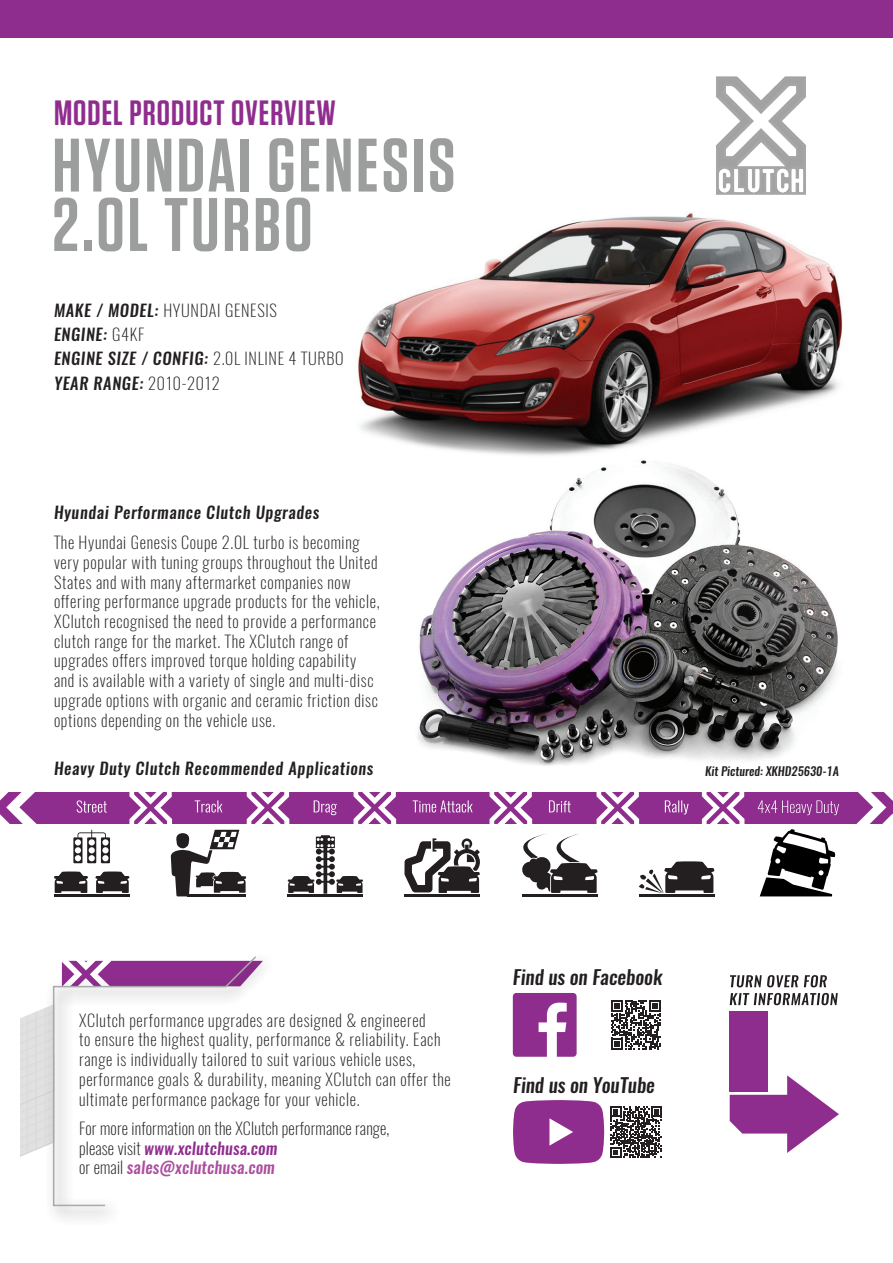
<style>
.page{position:relative;width:893px;height:1263px;background:#fff}
.page>*{position:absolute;margin:0;border:0;box-sizing:border-box;transform-origin:0 0}
.t1{font:600 75.6px/59.4px "Tungsten";letter-spacing:.04em;color:#9c9e9e}
.t2{font:600 35.1px "Tungsten";letter-spacing:.03em;color:#8f2d8e}
.t3{font:italic 500 19.5px "Oswald";color:#231f20}
.t4{font:200 16.5px/19.6px "Oswald";letter-spacing:.04em;color:#231f20}
.t5{font:italic 500 16.5px/24.2px "Oswald";letter-spacing:.04em;color:#231f20}
.t6{font:200 16.5px/19.5px "Oswald";letter-spacing:.01em;color:#231f20}
.t7{font:italic 500 12px "Oswald";color:#231f20}
.s1{font-weight:200;font-style:normal}
.s2{font-weight:500;font-style:italic;color:#8f2d8e}
.s3{font-weight:500;font-style:italic;color:#ab4f9e}
</style>
<div class="page">
<img style="left:358px;top:212px;width:485px;height:236px">
<div style="left:0;top:792px;width:893px;height:31px;background:#8f2d8e"></div>
<div style="left:0;top:0;width:893px;height:38px;background:#8f2d8e"></div>
<svg style="left:850px;top:792px;width:43px;height:32px"></svg>
<svg style="left:0;top:792px;width:43px;height:32px"></svg>
<img style="left:20px;top:1114px;width:25px;height:43px">
<div style="left:45px;top:950px;width:229px;height:276px;background:#231f20;opacity:.89"></div>
<svg style="left:52px;top:955px;width:206px;height:252px"></svg>
<svg style="left:730px;top:993px;width:108px;height:12px"></svg>
<svg style="left:730px;top:975px;width:97px;height:12px"></svg>
<svg style="left:730px;top:1075px;width:109px;height:78px"></svg>
<div style="left:730px;top:1011px;width:38px;height:80px;background:#8f2d8e"></div>
<svg style="left:513px;top:1100px;width:91px;height:64px;background:#9c459b"></svg>
<svg style="left:610px;top:1106px;width:52px;height:52px"></svg>
<svg style="left:513px;top:993px;width:64px;height:64px"></svg>
<svg style="left:611px;top:1000px;width:50px;height:50px"></svg>
<img style="left:716px;top:76px;width:90px;height:119px">
<svg style="left:758px;top:800px;width:81px;height:15px"></svg>
<svg style="left:404px;top:838px;width:76px;height:59px"></svg>
<hr style="left:639px;top:894px;width:75px;height:2px;background:#231f20">
<hr style="left:522px;top:894px;width:76px;height:2px;background:#231f20">
<svg style="left:760px;top:829px;width:75px;height:67px"></svg>
<svg style="left:54px;top:792px;width:342px;height:104px"></svg>
<svg style="left:413px;top:800px;width:60px;height:12px"></svg>
<svg style="left:489px;top:792px;width:255px;height:101px"></svg>
<img style="left:417px;top:448px;width:421px;height:318px">
<h2 class="t2" style="left:54px;top:94px;width:283px">MODEL PRODUCT OVERVIEW</h2>
<h1 class="t1" style="left:52px;top:137px;width:404px">HYUNDAI GENESIS<br>2.0L TURBO</h1>
<p class="t5" style="left:54px;top:299px;width:291px">MAKE / MODEL: <span class="s1">HYUNDAI GENESIS<br></span>ENGINE: <span class="s1">G4KF<br></span>ENGINE SIZE / CONFIG: <span class="s1">2.0L INLINE 4 TURBO<br></span>YEAR RANGE: <span class="s1">2010-2012</span></p>
<p class="t5" style="left:54px;top:500px;width:267px">Hyundai Performance Clutch Upgrades</p>
<p class="t4" style="left:54px;top:531px;width:327px">The Hyundai Genesis Coupe 2.0L turbo is becoming very popular with tuning groups throughout the United States and with many aftermarket companies now offering performance upgrade products for the vehicle, XClutch recognised the need to provide a performance clutch range for the market. The XClutch range of upgrades offers improved torque holding capability and is available with a variety of single and multi-disc upgrade options with organic and ceramic friction disc options depending on the vehicle use.</p>
<p class="t5" style="left:54px;top:756px;width:321px">Heavy Duty Clutch Recommended Applications</p>
<p class="t7" style="left:705px;top:762px;width:135px">Kit Pictured: XKHD25630-1A</p>
<p class="t4" style="left:79px;top:1008px;width:373px">XClutch performance upgrades are designed &amp; engineered<br>to ensure the highest quality, performance &amp; reliability. Each range is individually tailored to suit various vehicle uses, performance goals &amp; durability, meaning XClutch can offer the ultimate performance package for your vehicle.</p>
<p class="t6" style="left:79px;top:1117px;width:312px">For more information on the XClutch performance range, please visit <span class="s2">www.xclutchusa.com<br></span>or email <span class="s3">sales@xclutchusa.com</span></p>
<p class="t3" style="left:513px;top:964px;width:151px">Find us on Facebook</p>
<p class="t3" style="left:513px;top:1071px;width:143px">Find us on YouTube</p>
</div>
